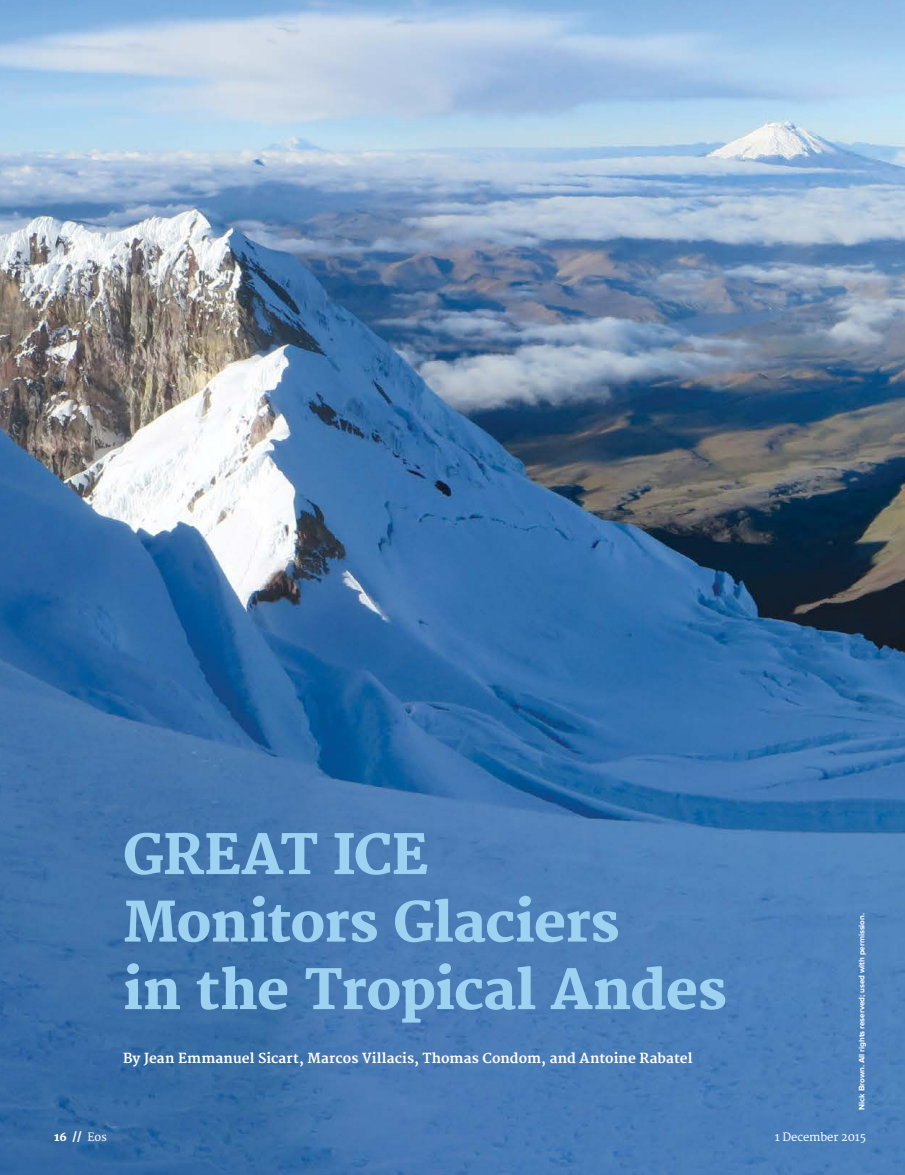
<style>
.page{position:relative;width:905px;height:1175px;background:#fff}
.page>*{position:absolute;margin:0;border:0;box-sizing:border-box;transform-origin:0 0}
.t1{font:800 54px/67.5px "Merriweather";letter-spacing:-.02em;color:#9ed2f1}
.t2{font:700 13.5px "Merriweather";letter-spacing:.005em;color:#fff}
.t3{font:11.25px "Merriweather";letter-spacing:-.01em;color:#fff}
.t4{font:800 11.25px "Merriweather";color:#fff}
.t5{font:700 8.25px "Proxima Nova";letter-spacing:-.01em;color:#fff}
.s1{font-weight:400}
</style>
<div class="page">
<img style="left:0;top:0;width:904px;height:1174px">
<h1 class="t1" style="left:123px;top:823px;width:605px">GREAT ICE<br>Monitors Glaciers<br>in the Tropical Andes</h1>
<p class="t2" style="left:123px;top:1050px;width:571px">By Jean Emmanuel Sicart, Marcos Villacis, Thomas Condom, and Antoine Rabatel</p>
<p class="t5" style="left:857px;top:1109px;width:198px;rotate:-90deg">Nick Brown. All rights reserved; used with permission.</p>
<p class="t4" style="left:54px;top:1130px;width:54px">16 // <span class="s1">Eos</span></p>
<p class="t3" style="left:774px;top:1130px;width:93px">1 December 2015</p>
</div>
